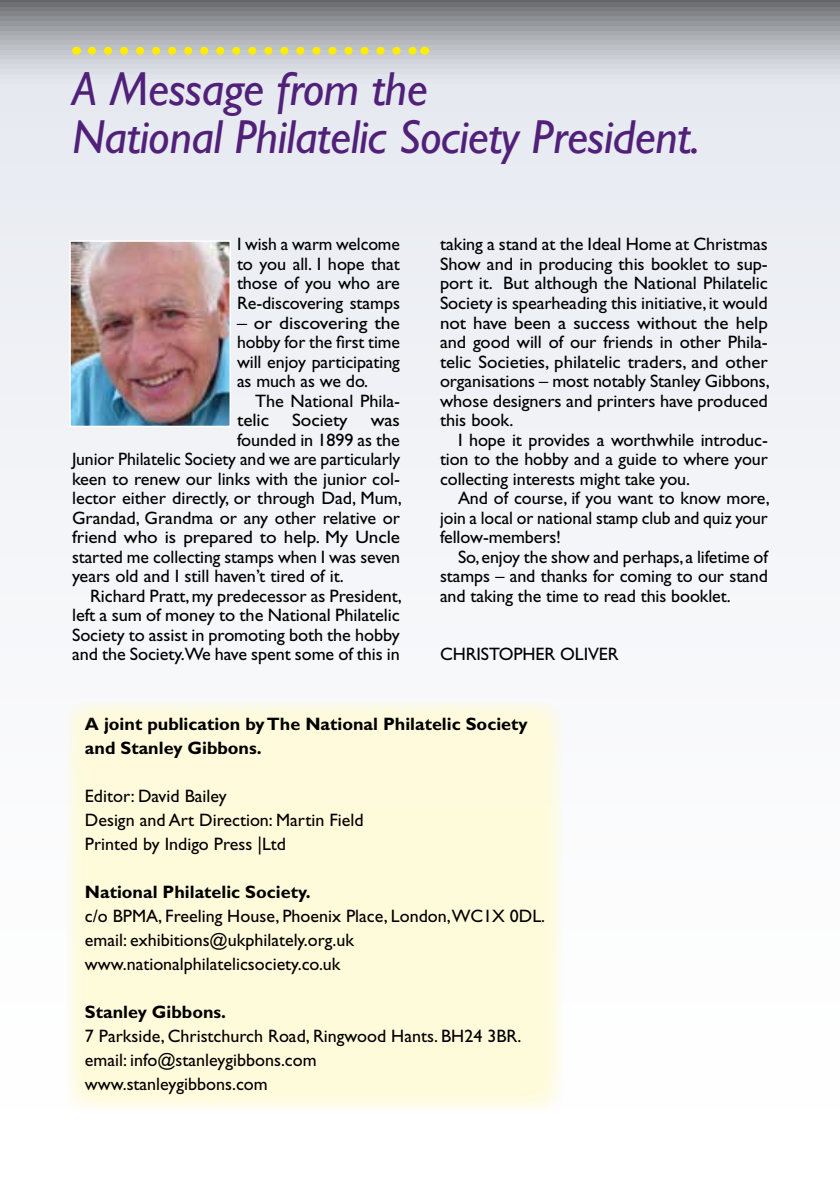
<style>
.page{position:relative;width:840px;height:1191px;background:#fff}
.page>*{position:absolute;margin:0;border:0;box-sizing:border-box;transform-origin:0 0}
.t1{font:italic 48px/48px "Gill Sans Std";letter-spacing:-.01em;color:#512179}
.t2{font:18px/19.4px "Gill Sans Std";letter-spacing:-.005em;color:#000;text-align:justify}
.t3{font:700 18px/24px "Gill Sans Std";color:#000}
.t4{font:18px/19.4px "Gill Sans Std";letter-spacing:-.005em;color:#000;text-align:justify;scale:1.09 1}
.t5{font:18px "Gill Sans Std";letter-spacing:-.005em;color:#000;scale:1.07 1}
</style>
<div class="page">
<svg style="left:0;top:0;width:839px;height:555px"></svg>
<svg style="left:92px;top:47px;width:324px;height:8px;background:#d9d47a"></svg>
<div style="left:67px;top:701px;width:495px;height:410px;background:#fffbdb;border-radius:16px"></div>
<img style="left:72px;top:243px;width:156px;height:181px">
<div style="left:69px;top:240px;width:162px;height:187px;border:2px solid #fff"></div>
<h1 class="t1" style="left:72px;top:65px;width:629px">A Message from the<br>National Philatelic Society President.</h1>
<p class="t2" style="left:237px;top:235px;width:164px">I wish a warm welcome to you all. I hope that those of you who are Re-discovering stamps</p>
<p class="t4" style="left:237px;top:313px;width:151px">– or discovering the hobby for the first time will enjoy participating as much as we do.</p>
<p class="t2" style="left:237px;top:391px;width:164px;text-indent:18px">The National Phila&shy;telic</p>
<p class="t5" style="left:292px;top:409px;width:53px">Society</p>
<p class="t5" style="left:370px;top:409px;width:29px">was</p>
<p class="t2" style="left:237px;top:430px;width:164px">founded in 1899 as the</p>
<p class="t2" style="left:72px;top:449px;width:329px">Junior Philatelic Society and we are particularly</p>
<p class="t2" style="left:72px;top:469px;width:329px">keen to renew our links with the junior col-</p>
<p class="t2" style="left:72px;top:488px;width:331px">lector either directly, or through Dad, Mum,</p>
<p class="t2" style="left:72px;top:508px;width:329px">Grandad, Grandma or any other relative or</p>
<p class="t5" style="left:72px;top:526px;width:308px">friend who is prepared to help. My Uncle</p>
<p class="t2" style="left:72px;top:547px;width:329px">started me collecting stamps when I was seven</p>
<p class="t2" style="left:72px;top:566px;width:273px">years old and I still haven’t tired of it.</p>
<p class="t2" style="left:90px;top:586px;width:313px">Richard Pratt, my predecessor as President,</p>
<p class="t2" style="left:72px;top:605px;width:329px">left a sum of money to the National Philatelic</p>
<p class="t2" style="left:72px;top:625px;width:329px">Society to assist in promoting both the hobby</p>
<p class="t2" style="left:72px;top:644px;width:329px">and the Society.We have spent some of this in</p>
<p class="t2" style="left:440px;top:235px;width:331px">taking a stand at the Ideal Home at Christmas Show and in producing this booklet to sup&shy;port it. But although the National Philatelic Society is spearheading this initiative, it would not have been a success without the help and good will of our friends in other Phila&shy;telic Societies, philatelic traders, and other organisations – most notably Stanley Gibbons, whose designers and printers have produced this book.</p>
<p class="t2" style="left:440px;top:430px;width:329px;text-indent:18px">I hope it provides a worthwhile introduc&shy;tion to the hobby and a guide to where your collecting interests might take you.</p>
<p class="t2" style="left:440px;top:488px;width:331px;text-indent:18px">And of course, if you want to know more, join a local or national stamp club and quiz your fellow-members!</p>
<p class="t2" style="left:440px;top:547px;width:329px;text-indent:18px">So, enjoy the show and perhaps, a lifetime of stamps – and thanks for coming to our stand and taking the time to read this booklet.</p>
<p class="t2" style="left:440px;top:644px;width:180px">CHRISTOPHER OLIVER</p>
<p class="t3" style="left:85px;top:711px;width:444px">A joint publication by The National Philatelic Society and Stanley Gibbons.</p>
<p class="t2" style="left:85px;top:783px;width:280px;line-height:24px;text-align:left">Editor: David Bailey<br>Design and Art Direction: Martin Field<br>Printed by Indigo Press |Ltd</p>
<p class="t3" style="left:85px;top:879px;width:227px">National Philatelic Society.</p>
<p class="t2" style="left:85px;top:903px;width:461px;line-height:24px;text-align:left">c/o BPMA, Freeling House, Phoenix Place, London,WC1X 0DL. email: exhibitions@ukphilately.org.uk www.nationalphilatelicsociety.co.uk</p>
<p class="t3" style="left:85px;top:999px;width:143px">Stanley Gibbons.</p>
<p class="t2" style="left:85px;top:1023px;width:438px;line-height:24px;text-align:left">7 Parkside, Christchurch Road, Ringwood Hants. BH24 3BR. email: info@stanleygibbons.com<br>www.stanleygibbons.com</p>
</div>
